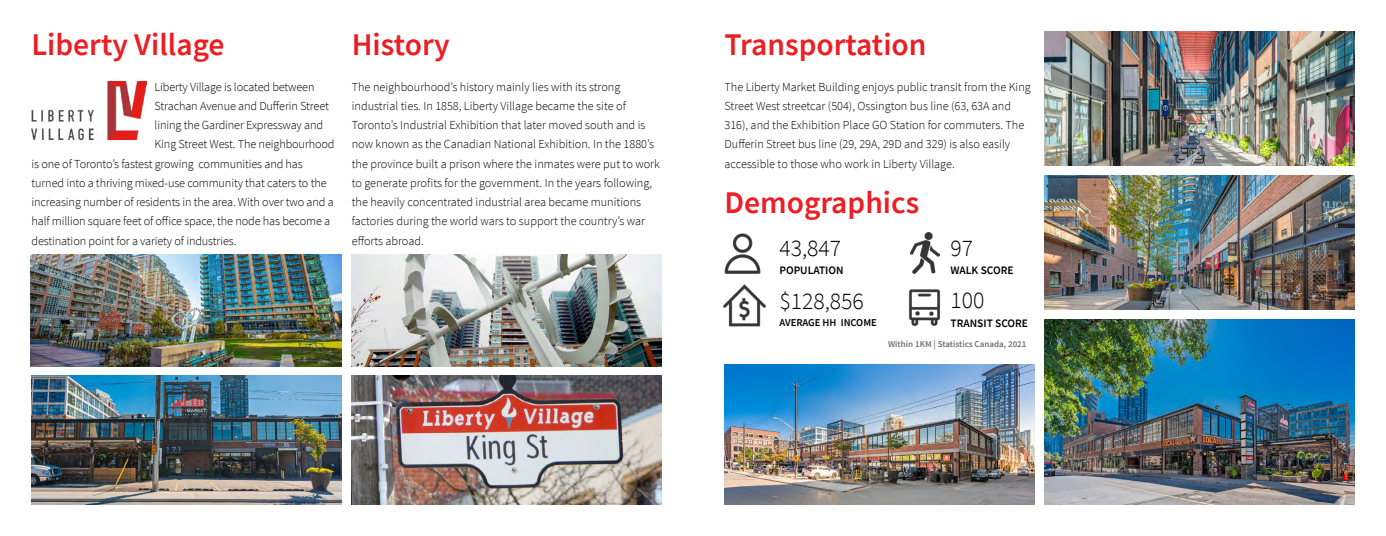
<style>
.page{position:relative;width:1386px;height:536px;background:#fff}
.page>*{position:absolute;margin:0;border:0;box-sizing:border-box;transform-origin:0 0}
.t1{font:600 31.5px "Source Sans Pro";color:#ed1d24}
.t2{font:300 23.62px "Source Sans Pro";color:#000}
.t3{font:300 12.25px/19.2px "Source Sans Pro";color:#000}
.t4{font:600 11.38px "Source Sans Pro";color:#000}
.t5{font:600 10.5px "Source Sans Pro";color:#000}
.t6{font:600 9.01px "Source Sans Pro";color:#6f7171}
</style>
<div class="page">
<img style="left:32px;top:81px;width:115px;height:58px">
<img style="left:723px;top:284px;width:43px;height:43px">
<img style="left:724px;top:233px;width:37px;height:41px">
<img style="left:31px;top:254px;width:310px;height:112px">
<img style="left:32px;top:375px;width:309px;height:129px">
<img style="left:352px;top:254px;width:309px;height:112px">
<img style="left:352px;top:375px;width:310px;height:129px">
<img style="left:908px;top:289px;width:33px;height:38px">
<img style="left:910px;top:232px;width:29px;height:41px">
<img style="left:724px;top:364px;width:310px;height:140px">
<img style="left:1045px;top:319px;width:309px;height:185px">
<img style="left:1045px;top:32px;width:309px;height:133px">
<img style="left:1045px;top:175px;width:309px;height:134px">
<h1 class="t1" style="left:32px;top:24px;width:195px">Liberty Village</h1>
<h1 class="t1" style="left:352px;top:24px;width:100px">History</h1>
<p class="t3" style="left:155px;top:77px;width:162px">Liberty Village is located between</p>
<p class="t3" style="left:155px;top:96px;width:176px">Strachan Avenue and Dufferin Street</p>
<p class="t3" style="left:155px;top:115px;width:170px">lining the Gardiner Expressway and</p>
<p class="t3" style="left:155px;top:135px;width:182px">King Street West. The neighbourhood</p>
<p class="t3" style="left:31px;top:154px;width:273px">is one of Toronto’s fastest growing communities and has</p>
<p class="t3" style="left:31px;top:173px;width:297px">turned into a thriving mixed-use community that caters to the</p>
<p class="t3" style="left:31px;top:192px;width:304px">increasing number of residents in the area. With over two and a</p>
<p class="t3" style="left:31px;top:211px;width:300px">half million square feet of office space, the node has become a</p>
<p class="t3" style="left:31px;top:231px;width:206px">destination point for a variety of industries.</p>
<h1 class="t1" style="left:725px;top:24px;width:204px">Transportation</h1>
<p class="t3" style="left:352px;top:77px;width:310px">The neighbourhood’s history mainly lies with its strong industrial ties. In 1858, Liberty Village became the site of Toronto’s Industrial Exhibition that later moved south and is now known as the Canadian National Exhibition. In the 1880’s the province built a prison where the inmates were put to work to generate profits for the government. In the years following, the heavily concentrated industrial area became munitions factories during the world wars to support the country’s war efforts abroad.</p>
<p class="t3" style="left:724px;top:77px;width:308px">The Liberty Market Building enjoys public transit from the King Street West streetcar (504), Ossington bus line (63, 63A and 316), and the Exhibition Place GO Station for commuters. The Dufferin Street bus line (29, 29A, 29D and 329) is also easily accessible to those who work in Liberty Village.</p>
<p class="t4" style="left:779px;top:263px;width:66px">POPULATION</p>
<h1 class="t1" style="left:725px;top:181px;width:196px">Demographics</h1>
<h2 class="t2" style="left:951px;top:233px;width:24px">97</h2>
<h2 class="t2" style="left:951px;top:286px;width:35px">100</h2>
<p class="t6" style="left:888px;top:337px;width:140px">Within 1KM | Statistics Canada, 2021</p>
<h2 class="t2" style="left:779px;top:234px;width:63px">43,847</h2>
<h2 class="t2" style="left:779px;top:286px;width:86px">$128,856</h2>
<p class="t4" style="left:950px;top:262px;width:65px">WALK SCORE</p>
<p class="t4" style="left:951px;top:315px;width:79px">TRANSIT SCORE</p>
<p class="t5" style="left:779px;top:316px;width:99px">AVERAGE HH INCOME</p>
</div>
